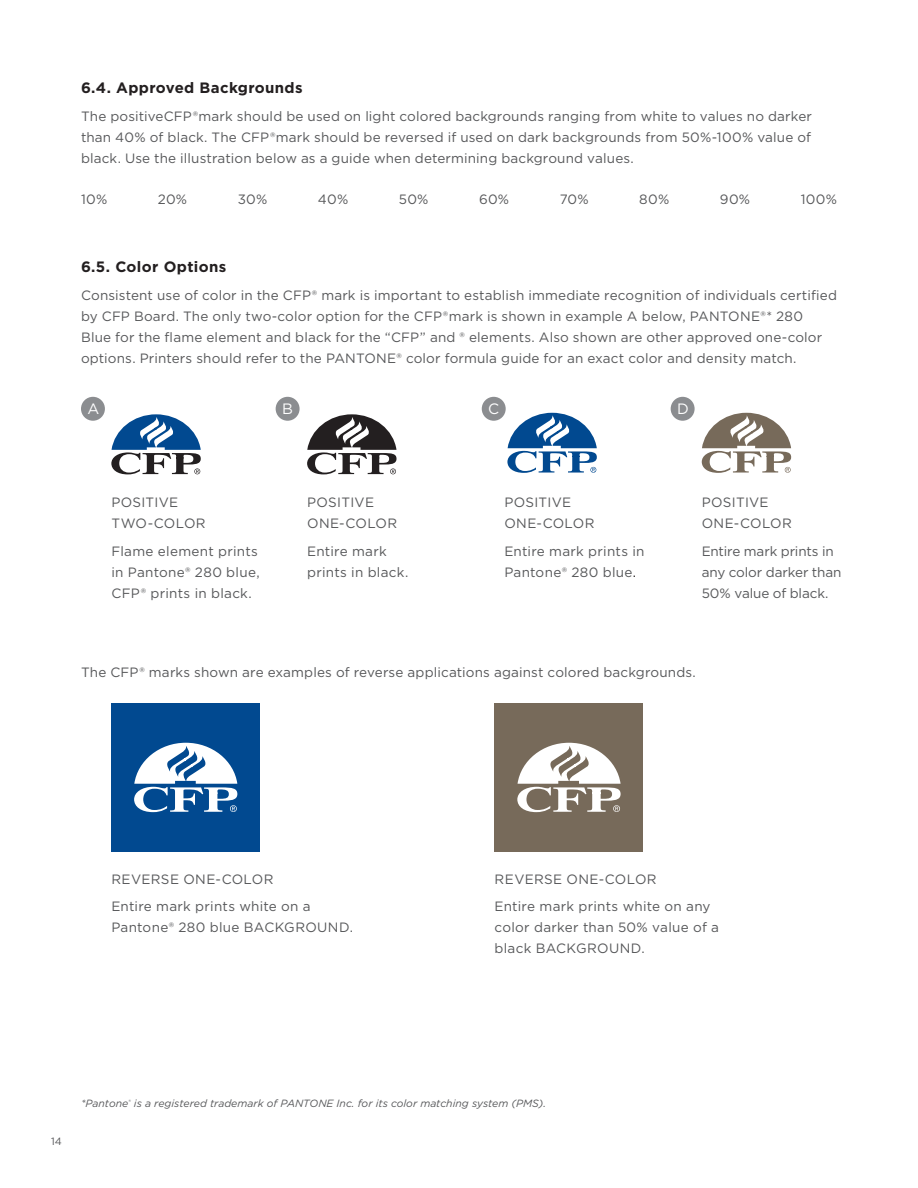
<style>
.page{position:relative;width:918px;height:1188px;background:#fff}
.page>*{position:absolute;margin:0;border:0;box-sizing:border-box;transform-origin:0 0}
._1_1_GUIDELINES{font:700 15px "Gotham";letter-spacing:.025em;color:#231f20}
.CORRECT_USE_COPY{font:15px "Gotham";color:#fff}
.CORRECT_USE_COPY-2{font:13.5px/21px "Gotham";letter-spacing:.01em;color:#57585a;text-align:justify}
.copy{font:13.5px/21px "Gotham";letter-spacing:.02em;color:#57585a}
.copy-2{font:13.5px/21px "Gotham";letter-spacing:-.01em;color:#57585a}
.Default{font:13.5px "Gotham";letter-spacing:.02em;color:#57585a}
.CORRECT_USE_COPY-3{font:italic 10.5px "Gotham";color:#57585a}
.t1{font:10.5px "Gotham";color:#57585a}
.s1{color:#231f20}
</style>
<div class="page">
<svg style="left:702px;top:413px;width:89px;height:60px"></svg>
<svg style="left:507px;top:413px;width:90px;height:60px"></svg>
<svg style="left:307px;top:414px;width:90px;height:60px"></svg>
<svg style="left:111px;top:414px;width:90px;height:60px"></svg>
<div style="left:81px;top:397px;width:24px;height:24px;background:#8b8d90;border-radius:50%"></div>
<div style="left:276px;top:397px;width:24px;height:24px;background:#8b8d90;border-radius:50%"></div>
<div style="left:482px;top:397px;width:24px;height:24px;background:#8b8d90;border-radius:50%"></div>
<div style="left:671px;top:397px;width:24px;height:24px;background:#8b8d90;border-radius:50%"></div>
<div style="left:111px;top:703px;width:149px;height:149px;background:#014990"></div>
<svg style="left:134px;top:743px;width:103px;height:69px"></svg>
<div style="left:495px;top:703px;width:148px;height:149px;background:#776a5a"></div>
<svg style="left:517px;top:743px;width:104px;height:69px"></svg>
<p class="_1_1_GUIDELINES" style="left:81px;top:79px;width:223px">6.4. Approved Backgrounds</p>
<p class="CORRECT_USE_COPY-2" style="left:81px;top:105px;width:733px">The positiveCFP®mark should be used on light colored backgrounds ranging from white to values no darker than 40% of black. The CFP®mark should be reversed if used on dark backgrounds from 50%-100% value of black. Use the illustration below as a guide when determining background values.</p>
<p class="Default" style="left:81px;top:191px;width:28px">10%</p>
<p class="Default" style="left:158px;top:191px;width:31px">20%</p>
<p class="Default" style="left:238px;top:191px;width:31px">30%</p>
<p class="Default" style="left:318px;top:191px;width:32px">40%</p>
<p class="Default" style="left:399px;top:191px;width:31px">50%</p>
<p class="Default" style="left:479px;top:191px;width:32px">60%</p>
<p class="Default" style="left:560px;top:191px;width:30px">70%</p>
<p class="Default" style="left:639px;top:191px;width:32px">80%</p>
<p class="Default" style="left:720px;top:191px;width:32px">90%</p>
<p class="Default" style="left:801px;top:191px;width:38px">100%</p>
<p class="_1_1_GUIDELINES" style="left:81px;top:258px;width:147px">6.5. Color Options</p>
<p class="CORRECT_USE_COPY-2" style="left:81px;top:285px;width:757px;text-align:left">Consistent use of color in the CFP® mark is important to establish immediate recognition of individuals certified by CFP Board. The only two-color option for the CFP®mark is shown in example A below, PANTONE®* 280<br>Blue for the flame element and black for the “CFP” and ® elements. Also shown are other approved one-color options. Printers should refer to the PANTONE® color formula guide for an exact color and density match.</p>
<p class="CORRECT_USE_COPY" style="left:87px;top:400px;width:13px">A</p>
<p class="CORRECT_USE_COPY" style="left:282px;top:400px;width:12px">B</p>
<p class="CORRECT_USE_COPY" style="left:488px;top:400px;width:13px">C</p>
<p class="CORRECT_USE_COPY" style="left:677px;top:400px;width:13px">D</p>
<p class="copy" style="left:111px;top:492px;width:96px">POSITIVE<br>TWO-COLOR</p>
<p class="copy" style="left:111px;top:540px;width:150px">Flame element prints in Pantone® 280 blue,<br>CFP® prints in black.</p>
<p class="copy" style="left:307px;top:492px;width:92px">POSITIVE<br>ONE-COLOR</p>
<p class="copy" style="left:307px;top:540px;width:103px">Entire mark prints in black.</p>
<p class="copy" style="left:504px;top:492px;width:92px">POSITIVE<br>ONE-COLOR</p>
<p class="copy" style="left:504px;top:540px;width:142px">Entire mark prints in<br>Pantone® 280 blue<span class="s1">.</span></p>
<p class="copy" style="left:702px;top:492px;width:92px">POSITIVE<br>ONE-COLOR</p>
<p class="copy-2" style="left:702px;top:540px;width:141px">Entire mark prints in any color darker than<br>50% value of black.</p>
<p class="CORRECT_USE_COPY-2" style="left:81px;top:662px;width:616px">The CFP® marks shown are examples of reverse applications against colored backgrounds.</p>
<p class="copy" style="left:111px;top:868px;width:164px">REVERSE ONE-COLOR</p>
<p class="copy" style="left:111px;top:896px;width:243px">Entire mark prints white on a<br>Pantone® 280 blue BACKGROUND.</p>
<p class="copy" style="left:495px;top:868px;width:164px">REVERSE ONE-COLOR</p>
<p class="copy" style="left:495px;top:896px;width:226px">Entire mark prints white on any color darker than 50% value of a black BACKGROUND.</p>
<p class="t1" style="left:51px;top:1135px;width:13px">14</p>
<p class="CORRECT_USE_COPY-3" style="left:81px;top:1097px;width:467px">*Pantone<sup>®</sup> is a registered trademark of PANTONE Inc. for its color matching system (PMS).</p>
</div>
